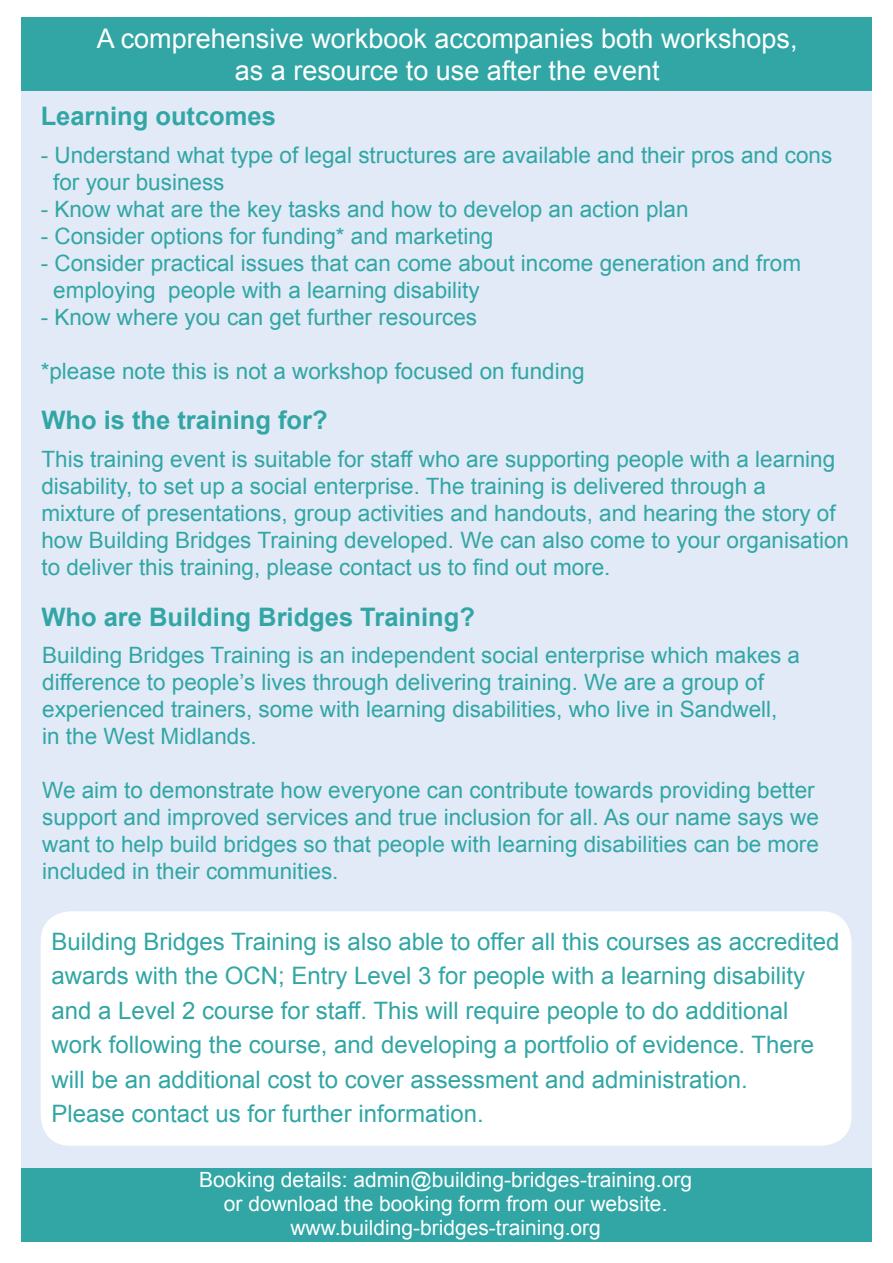
<style>
.page{position:relative;width:893px;height:1263px;background:#fff}
.page>*{position:absolute;margin:0;border:0;box-sizing:border-box;transform-origin:0 0}
.t1{font:27px "Arial";color:#fff}
.t2{font:700 25.5px "Arial";color:#31a6a5}
.t3{font:24px/34.5px "Arial";color:#31a6a5}
.t4{font:22.5px/27px "Arial";color:#31a6a5}
.t5{font:21px "Arial";color:#fff}
</style>
<div class="page">
<div style="left:21px;top:91px;width:851px;height:1151px;background:#e1eaf6"></div>
<div style="left:21px;top:17px;width:851px;height:74px;background:#31a6a5"></div>
<div style="left:41px;top:911px;width:810px;height:235px;background:#fff;border-radius:30px"></div>
<div style="left:21px;top:1168px;width:851px;height:74px;background:#31a6a5"></div>
<p class="t1" style="left:97px;top:20px;width:702px">A comprehensive workbook accompanies both workshops,</p>
<p class="t1" style="left:235px;top:53px;width:426px">as a resource to use after the event</p>
<p class="t2" style="left:41px;top:99px;width:237px">Learning outcomes</p>
<p class="t4" style="left:41px;top:141px;width:793px">- Understand what type of legal structures are available and their pros and cons</p>
<p class="t4" style="left:53px;top:168px;width:173px">for your business</p>
<p class="t4" style="left:41px;top:195px;width:649px">- Know what are the key tasks and how to develop an action plan</p>
<p class="t4" style="left:41px;top:222px;width:454px">- Consider options for funding* and marketing</p>
<p class="t4" style="left:41px;top:249px;width:762px">- Consider practical issues that can come about income generation and from</p>
<p class="t4" style="left:53px;top:276px;width:428px">employing people with a learning disability</p>
<p class="t4" style="left:41px;top:303px;width:438px">- Know where you can get further resources</p>
<p class="t4" style="left:41px;top:357px;width:546px">*please note this is not a workshop focused on funding</p>
<p class="t2" style="left:41px;top:403px;width:288px">Who is the training for?</p>
<p class="t4" style="left:41px;top:445px;width:795px">This training event is suitable for staff who are supporting people with a learning disability, to set up a social enterprise. The training is delivered through a</p>
<p class="t4" style="left:41px;top:499px;width:809px">mixture of presentations, group activities and handouts, and hearing the story of how Building Bridges Training developed. We can also come to your organisation to deliver this training, please contact us to find out more.</p>
<p class="t2" style="left:41px;top:600px;width:435px">Who are Building Bridges Training?</p>
<p class="t4" style="left:42px;top:642px;width:759px">Building Bridges Training is an independent social enterprise which makes a</p>
<p class="t4" style="left:42px;top:669px;width:723px">difference to people’s lives through delivering training. We are a group of</p>
<p class="t4" style="left:42px;top:696px;width:737px">experienced trainers, some with learning disabilities, who live in Sandwell,</p>
<p class="t4" style="left:42px;top:723px;width:216px">in the West Midlands.</p>
<p class="t4" style="left:42px;top:777px;width:778px">We aim to demonstrate how everyone can contribute towards providing better support and improved services and true inclusion for all. As our name says we want to help build bridges so that people with learning disabilities can be more included in their communities.</p>
<p class="t3" style="left:51px;top:924px;width:789px">Building Bridges Training is also able to offer all this courses as accredited awards with the OCN; Entry Level 3 for people with a learning disability and a Level 2 course for staff. This will require people to do additional work following the course, and developing a portfolio of evidence. There will be an additional cost to cover assessment and administration.</p>
<p class="t3" style="left:51px;top:1097px;width:434px">Please contact us for further information.</p>
<p class="t5" style="left:199px;top:1166px;width:494px">Booking details: admin@building-bridges-training.org</p>
<p class="t5" style="left:224px;top:1190px;width:445px">or download the booking form from our website.</p>
<p class="t5" style="left:290px;top:1214px;width:312px">www.building-bridges-training.org</p>
</div>
